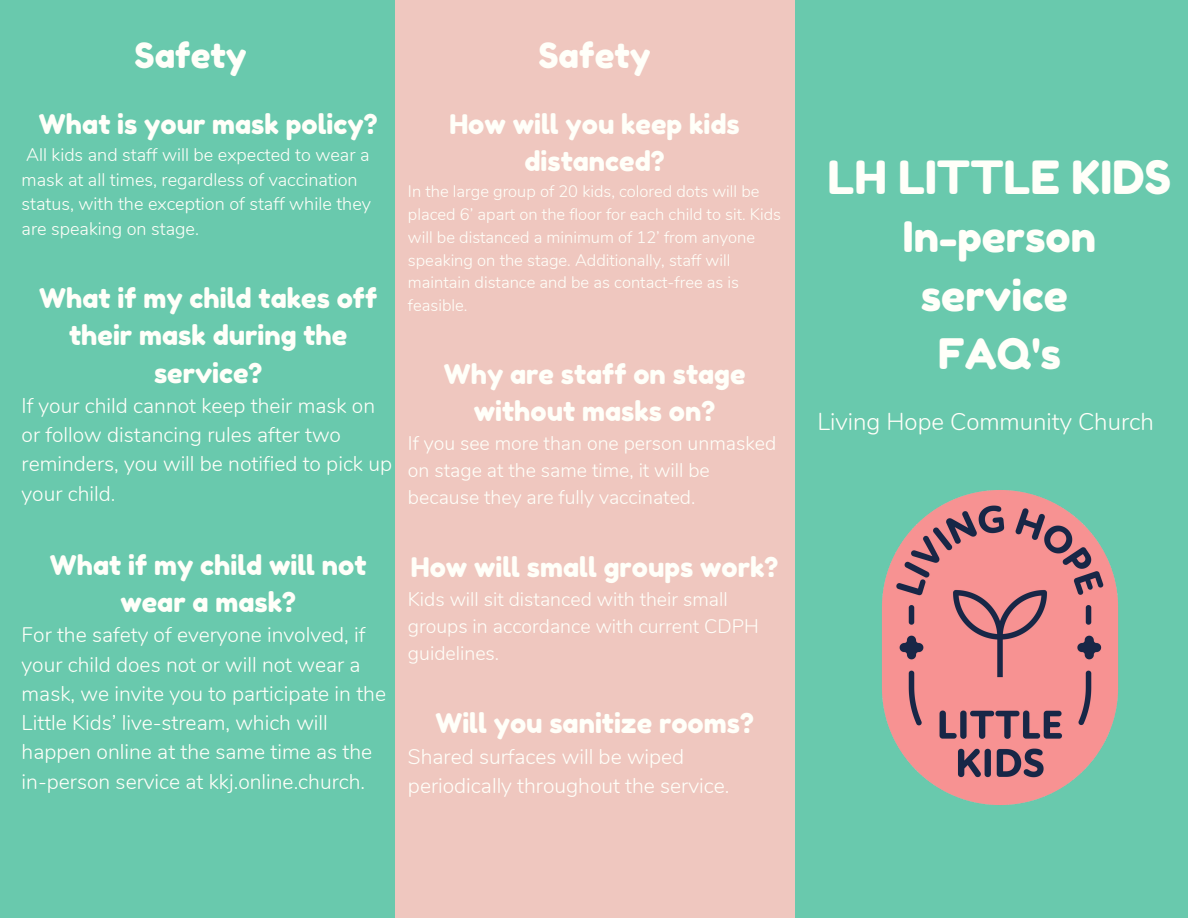
<style>
.page{position:relative;width:1188px;height:918px;background:#69c9ad}
.page>*{position:absolute;margin:0;border:0;box-sizing:border-box;transform-origin:0 0}
.t1{font:45.75px "Fredoka One";color:#fffff9}
.t2{font:42px/58.5px "Fredoka One";color:#fffff9;text-align:center}
.t3{font:34.5px "Fredoka One";color:#fffff9}
.t4{font:27px/37.5px "Fredoka One";color:#fffff9;text-align:center}
.t5{font:300 24px "Nunito";color:#fffff9}
.t6{font:300 21px/29.2px "Nunito";color:#fffff9}
.t7{font:300 19.5px/27px "Nunito";color:#fffff9}
.t8{font:300 18px/24.8px "Nunito";color:#fffff9}
.t9{font:300 16.5px/22.8px "Nunito";color:#fffff9}
</style>
<div class="page">
<div style="left:395px;top:0;width:399px;height:918px;background:#efc7bf"></div>
<img style="left:881px;top:490px;width:238px;height:315px">
<p class="t3" style="left:135px;top:34px;width:114px">Safety</p>
<p class="t4" style="left:39px;top:105px;width:340px">What is your mask policy?</p>
<p class="t8" style="left:22px;top:143px;width:351px">All kids and staff will be expected to wear a mask at all times, regardless of vaccination status, with the exception of staff while they are speaking on stage.</p>
<p class="t4" style="left:39px;top:279px;width:340px">What if my child takes off their mask during the service?</p>
<p class="t6" style="left:22px;top:391px;width:372px">If your child cannot keep their mask on or follow distancing rules after two reminders, you will be notified to pick up your child.</p>
<p class="t3" style="left:538px;top:34px;width:114px">Safety</p>
<p class="t4" style="left:449px;top:105px;width:292px">How will you keep kids distanced?</p>
<p class="t9" style="left:408px;top:180px;width:375px">In the large group of 20 kids, colored dots will be placed 6’ apart on the floor for each child to sit. Kids will be distanced a minimum of 12’ from anyone speaking on the stage. Additionally, staff will maintain distance and be as contact-free as is feasible.</p>
<p class="t4" style="left:444px;top:355px;width:303px">Why are staff on stage without masks on?</p>
<p class="t7" style="left:408px;top:430px;width:370px">If you see more than one person unmasked on stage at the same time, it will be because they are fully vaccinated.</p>
<p class="t4" style="left:50px;top:546px;width:318px">What if my child will not wear a mask?</p>
<p class="t6" style="left:22px;top:621px;width:366px">For the safety of everyone involved, if your child does not or will not wear a mask, we invite you to participate in the Little Kids’ live-stream, which will happen online at the same time as the in-person service at kkj.online.church.</p>
<p class="t4" style="left:411px;top:548px;width:369px">How will small groups work?</p>
<p class="t7" style="left:408px;top:586px;width:352px">Kids will sit distanced with their small groups in accordance with current CDPH guidelines.</p>
<p class="t4" style="left:435px;top:704px;width:320px">Will you sanitize rooms?</p>
<p class="t6" style="left:408px;top:742px;width:323px">Shared surfaces will be wiped periodically throughout the service.</p>
<p class="t1" style="left:828px;top:149px;width:345px">LH LITTLE KIDS</p>
<p class="t2" style="left:903px;top:207px;width:195px">In-person service</p>
<p class="t2" style="left:938px;top:324px;width:125px">FAQ's</p>
<p class="t5" style="left:818px;top:406px;width:338px">Living Hope Community Church</p>
</div>
